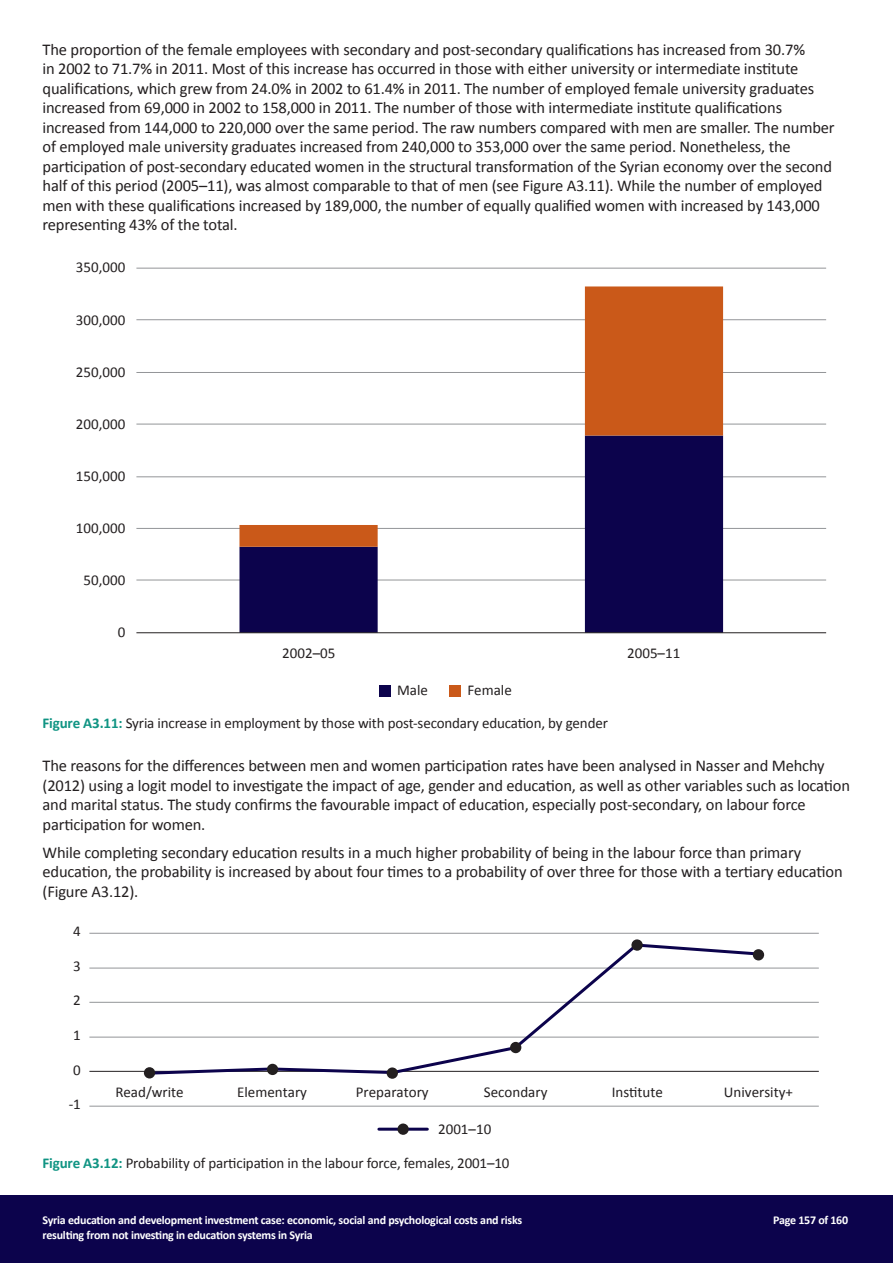
<style>
.page{position:relative;width:893px;height:1263px;background:#fff}
.page>*{position:absolute;margin:0;border:0;box-sizing:border-box;transform-origin:0 0}
.Body{font:16.5px/19.5px "Calibri";letter-spacing:-.01em;color:#231f20}
.Captions{font:15px "Calibri";color:#231f20}
.t1{font:700 12px "Calibri";letter-spacing:-.02em;color:#fff}
.s1{font-weight:700;color:#109483}
</style>
<div class="page">
<div style="left:0;top:1195px;width:893px;height:68px;background:#0c034c"></div>
<hr style="left:89px;top:1106px;width:730px;height:1px;background:#939598">
<hr style="left:89px;top:1037px;width:730px;height:1px;background:#939598">
<hr style="left:89px;top:1002px;width:730px;height:1px;background:#939598">
<hr style="left:89px;top:968px;width:730px;height:1px;background:#939598">
<hr style="left:89px;top:933px;width:730px;height:1px;background:#939598">
<hr style="left:89px;top:1071px;width:730px;height:1px;background:#231f20">
<svg style="left:148px;top:942px;width:613px;height:134px"></svg>
<hr style="left:379px;top:1128px;width:48px;height:3px;background:#0c034c">
<div style="left:144px;top:1067px;width:11px;height:11px;background:#231f20;border-radius:50%"></div>
<div style="left:267px;top:1063px;width:11px;height:12px;background:#231f20;border-radius:50%"></div>
<div style="left:386px;top:1067px;width:12px;height:12px;background:#231f20;border-radius:50%"></div>
<div style="left:397px;top:1123px;width:12px;height:12px;background:#231f20;border-radius:50%"></div>
<div style="left:510px;top:1042px;width:12px;height:11px;background:#231f20;border-radius:50%"></div>
<div style="left:631px;top:939px;width:12px;height:12px;background:#231f20;border-radius:50%"></div>
<div style="left:753px;top:949px;width:11px;height:12px;background:#231f20;border-radius:50%"></div>
<div style="left:379px;top:685px;width:12px;height:11px;background:#0c034c"></div>
<div style="left:450px;top:685px;width:11px;height:11px;background:#ca5919"></div>
<hr style="left:136px;top:580px;width:690px;height:1px;background:#939598">
<hr style="left:136px;top:528px;width:690px;height:1px;background:#939598">
<hr style="left:136px;top:476px;width:690px;height:1px;background:#939598">
<hr style="left:136px;top:424px;width:690px;height:1px;background:#939598">
<hr style="left:136px;top:372px;width:690px;height:1px;background:#939598">
<hr style="left:136px;top:319px;width:690px;height:1px;background:#939598">
<hr style="left:136px;top:268px;width:690px;height:1px;background:#939598">
<svg style="left:239px;top:547px;width:484px;height:85px;fill:#0c034c"></svg>
<svg style="left:239px;top:286px;width:484px;height:261px"></svg>
<hr style="left:136px;top:632px;width:690px;height:1px;background:#231f20">
<p class="Body" style="left:43px;top:39px;width:794px">The proportion of the female employees with secondary and post-secondary qualifications has increased from 30.7%<br>in 2002 to 71.7% in 2011. Most of this increase has occurred in those with either university or intermediate institute qualifications, which grew from 24.0% in 2002 to 61.4% in 2011. The number of employed female university graduates increased from 69,000 in 2002 to 158,000 in 2011. The number of those with intermediate institute qualifications increased from 144,000 to 220,000 over the same period. The raw numbers compared with men are smaller. The number of employed male university graduates increased from 240,000 to 353,000 over the same period. Nonetheless, the participation of post-secondary educated women in the structural transformation of the Syrian economy over the second half of this period (2005–11), was almost comparable to that of men (see Figure A3.11). While the number of employed men with these qualifications increased by 189,000, the number of equally qualified women with increased by 143,000 representing 43% of the total.</p>
<p class="Captions" style="left:76px;top:258px;width:51px">350,000</p>
<p class="Captions" style="left:76px;top:311px;width:51px">300,000</p>
<p class="Captions" style="left:76px;top:362px;width:51px">250,000</p>
<p class="Captions" style="left:76px;top:415px;width:51px">200,000</p>
<p class="Captions" style="left:76px;top:467px;width:51px">150,000</p>
<p class="Captions" style="left:76px;top:518px;width:51px">100,000</p>
<p class="Captions" style="left:84px;top:571px;width:43px">50,000</p>
<p class="Captions" style="left:118px;top:623px;width:9px">0</p>
<p class="Captions" style="left:282px;top:643px;width:55px">2002–05</p>
<p class="Captions" style="left:627px;top:643px;width:55px">2005–11</p>
<p class="Captions" style="left:397px;top:681px;width:32px">Male</p>
<p class="Captions" style="left:467px;top:681px;width:46px">Female</p>
<p class="Captions" style="left:43px;top:714px;width:567px"><span class="s1">Figure A3.11:</span> Syria increase in employment by those with post-secondary education, by gender</p>
<p class="Body" style="left:43px;top:755px;width:809px">The reasons for the differences between men and women participation rates have been analysed in Nasser and Mehchy (2012) using a logit model to investigate the impact of age, gender and education, as well as other variables such as location and marital status. The study confirms the favourable impact of education, especially post-secondary, on labour force participation for women.</p>
<p class="Body" style="left:43px;top:842px;width:802px">While completing secondary education results in a much higher probability of being in the labour force than primary education, the probability is increased by about four times to a probability of over three for those with a tertiary education (Figure A3.12).</p>
<p class="Captions" style="left:73px;top:922px;width:9px">4</p>
<p class="Captions" style="left:73px;top:957px;width:9px">3</p>
<p class="Captions" style="left:73px;top:991px;width:9px">2</p>
<p class="Captions" style="left:73px;top:1026px;width:9px">1</p>
<p class="Captions" style="left:73px;top:1060px;width:9px">0</p>
<p class="Captions" style="left:69px;top:1095px;width:14px">-1</p>
<p class="Captions" style="left:115px;top:1082px;width:70px">Read/write</p>
<p class="Captions" style="left:237px;top:1082px;width:71px">Elementary</p>
<p class="Captions" style="left:356px;top:1082px;width:74px">Preparatory</p>
<p class="Captions" style="left:484px;top:1082px;width:65px">Secondary</p>
<p class="Captions" style="left:612px;top:1082px;width:53px">Institute</p>
<p class="Captions" style="left:724px;top:1082px;width:71px">University+</p>
<p class="Captions" style="left:438px;top:1119px;width:55px">2001–10</p>
<p class="Captions" style="left:43px;top:1154px;width:468px"><span class="s1">Figure A3.12:</span> Probability of participation in the labour force, females, 2001–10</p>
<p class="t1" style="left:43px;top:1211px;width:481px">Syria education and development investment case: economic, social and psychological costs and risks</p>
<p class="t1" style="left:773px;top:1211px;width:76px">Page 157 of 160</p>
<p class="t1" style="left:43px;top:1226px;width:272px">resulting from not investing in education systems in Syria</p>
</div>
